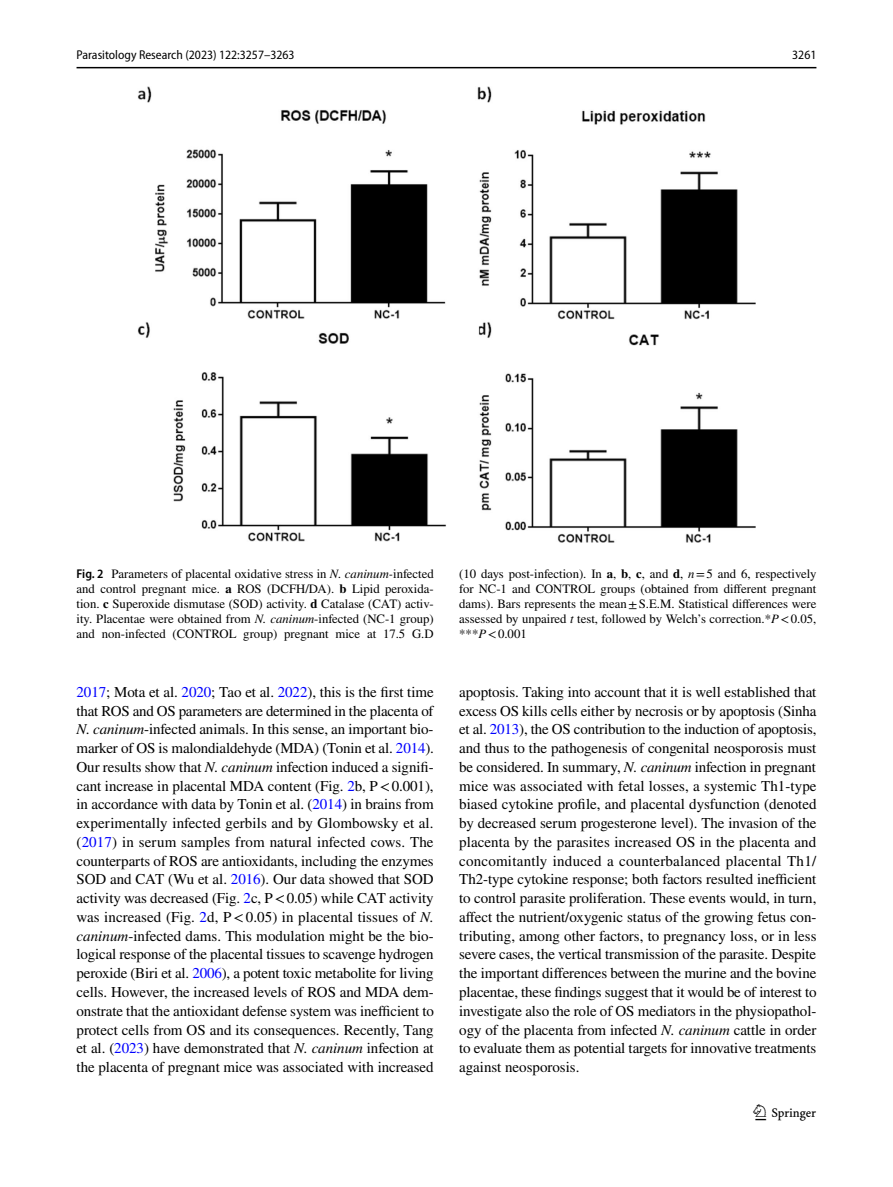
<style>
.page{position:relative;width:893px;height:1187px;background:#fff}
.page>*{position:absolute;margin:0;border:0;box-sizing:border-box;transform-origin:0 0}
.t1{font:22.5px "Springnew Regular 3";color:#000}
.t2{font:15px/18.8px "STIX";letter-spacing:-.005em;color:#000;text-align:justify}
.t3{font:12.75px/15px "STIX";color:#000;text-align:justify}
.t4{font:semi-condensed 12.75px "Myriad Pro";color:#000}
.s1{font-family:"Myriad Pro";font-weight:600;font-stretch:semi-condensed}
.s2{font-style:italic}
.s3{font-weight:700}
.s4{color:#00f}
</style>
<div class="page">
<hr style="left:77px;top:67px;width:739px;height:1px;background:#000">
<img style="left:138px;top:87px;width:617px;height:456px">
<p class="t4" style="left:77px;top:48px;width:220px">Parasitology Research (2023) 122:3257–3263</p>
<p class="t4" style="left:792px;top:48px;width:26px">3261</p>
<p class="t3" style="left:77px;top:567px;width:359px"><span class="s1">Fig. 2</span> Parameters of placental oxidative stress in <span class="s2">N. caninum-</span>infected and control pregnant mice. <span class="s3">a</span> ROS (DCFH/DA). <span class="s3">b</span> Lipid peroxida&shy;tion. <span class="s3">c</span> Superoxide dismutase (SOD) activity. <span class="s3">d</span> Catalase (CAT) activ&shy;ity. Placentae were obtained from <span class="s2">N. caninum</span>-infected (NC-1 group) and non-infected (CONTROL group) pregnant mice at 17.5 G.D</p>
<p class="t3" style="left:459px;top:567px;width:359px">(10 days post-infection). In <span class="s3">a</span>, <span class="s3">b</span>, <span class="s3">c</span>, and <span class="s3">d</span>, <span class="s2">n</span>=5 and 6, respectively for NC-1 and CONTROL groups (obtained from different pregnant dams). Bars represents the mean±S.E.M. Statistical differences were assessed by unpaired <span class="s2">t</span> test, followed by Welch’s correction.*<span class="s2">P</span>&lt;0.05, ***<span class="s2">P</span>&lt;0.001</p>
<p class="t2" style="left:77px;top:683px;width:359px"><span class="s4">2017</span>; Mota et al. <span class="s4">2020</span>; Tao et al. <span class="s4">2022</span>), this is the first time that ROS and OS parameters are determined in the placenta of <span class="s2">N. caninum</span>-infected animals. In this sense, an important bio&shy;marker of OS is malondialdehyde (MDA) (Tonin et al. <span class="s4">2014</span>).<br>Our results show that <span class="s2">N. caninum</span> infection induced a signifi&shy;cant increase in placental MDA content (Fig. <span class="s4">2</span>b, P&lt;0.001), in accordance with data by Tonin et al. (<span class="s4">2014</span>) in brains from experimentally infected gerbils and by Glombowsky et al. (<span class="s4">2017</span>) in serum samples from natural infected cows. The counterparts of ROS are antioxidants, including the enzymes SOD and CAT (Wu et al. <span class="s4">2016</span>). Our data showed that SOD activity was decreased (Fig. <span class="s4">2</span>c, P&lt;0.05) while CAT activity was increased (Fig. <span class="s4">2</span>d, P&lt;0.05) in placental tissues of <span class="s2">N. caninum</span>-infected dams. This modulation might be the bio&shy;logical response of the placental tissues to scavenge hydrogen peroxide (Biri et al. <span class="s4">2006</span>), a potent toxic metabolite for living cells. However, the increased levels of ROS and MDA dem&shy;onstrate that the antioxidant defense system was inefficient to protect cells from OS and its consequences. Recently, Tang et al. (<span class="s4">2023</span>) have demonstrated that <span class="s2">N. caninum</span> infection at the placenta of pregnant mice was associated with increased</p>
<p class="t2" style="left:459px;top:683px;width:359px">apoptosis. Taking into account that it is well established that excess OS kills cells either by necrosis or by apoptosis (Sinha et al. <span class="s4">2013</span>), the OS contribution to the induction of apoptosis, and thus to the pathogenesis of congenital neosporosis must be considered. In summary, <span class="s2">N. caninum</span> infection in pregnant mice was associated with fetal losses, a systemic Th1-type biased cytokine profile, and placental dysfunction (denoted by decreased serum progesterone level). The invasion of the placenta by the parasites increased OS in the placenta and concomitantly induced a counterbalanced placental Th1/ Th2-type cytokine response; both factors resulted inefficient to control parasite proliferation. These events would, in turn, affect the nutrient/oxygenic status of the growing fetus con&shy;tributing, among other factors, to pregnancy loss, or in less severe cases, the vertical transmission of the parasite. Despite the important differences between the murine and the bovine placentae, these findings suggest that it would be of interest to investigate also the role of OS mediators in the physiopathol&shy;ogy of the placenta from infected <span class="s2">N. caninum</span> cattle in order to evaluate them as potential targets for innovative treatments against neosporosis.</p>
<h1 class="t1" style="left:755px;top:1104px;width:62px">1 3</h1>
</div>
